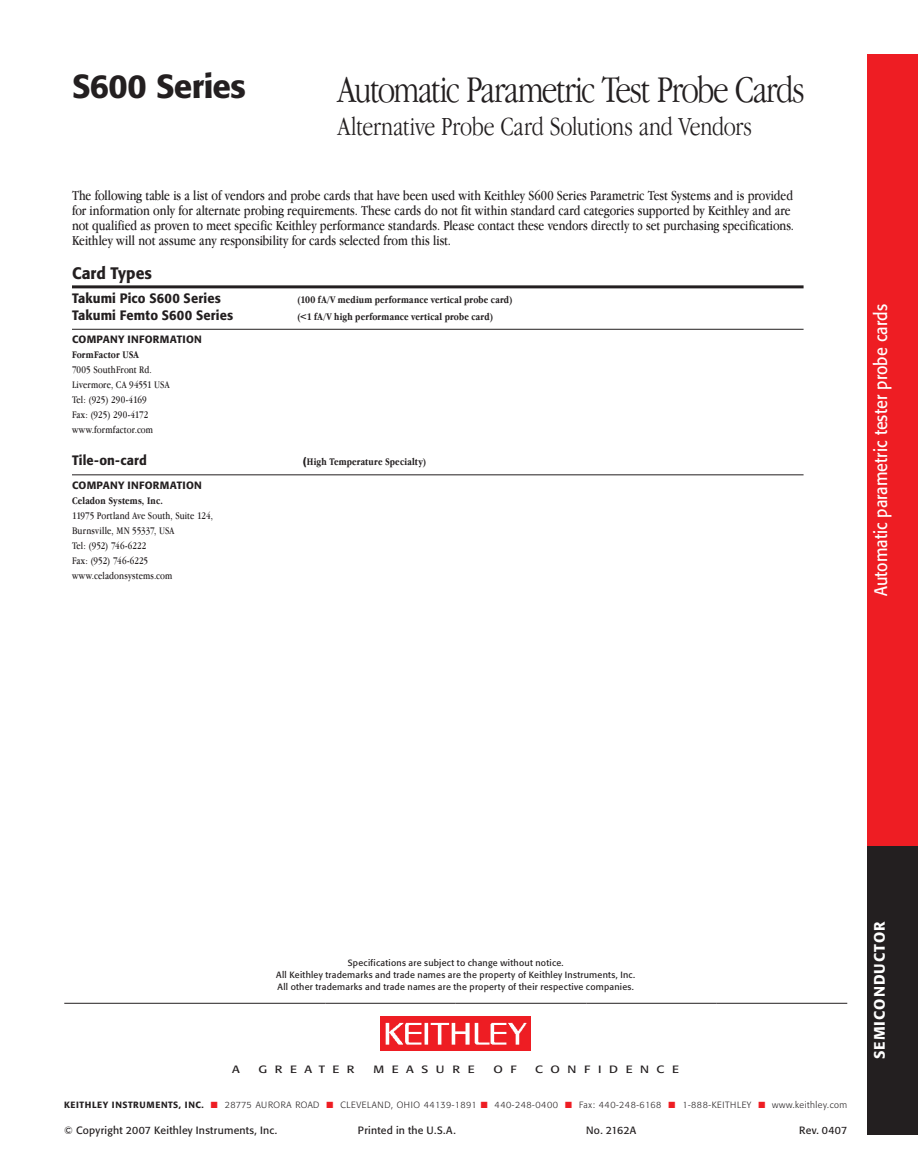
<style>
.page{position:relative;width:918px;height:1175px;background:#fff}
.page>*{position:absolute;margin:0;border:0;box-sizing:border-box;transform-origin:0 0}
.Page_Head_Model_Name{font:300 condensed 39px "Garamond IT Cby BT";letter-spacing:-.04em;color:#231f20}
.Page_Head_Model_Name-2{font:500 33px "Formata";letter-spacing:-.02em;color:#231f20}
.Page_Head_Model_Name-3{font:300 condensed 27px "Garamond IT Cby BT";letter-spacing:-.01em;color:#231f20}
.Page_Edge_Red_Box{font:18px "Formata";letter-spacing:-.005em;color:#fff;scale:.9 1}
.S1_Spec_Head_1{font:500 16.5px "Formata";letter-spacing:.005em;color:#231f20;scale:.95 1}
.Page_Edge_Black_Box{font:500 15px "Formata";letter-spacing:.07em;color:#fff}
.A_Body_Copy{font:condensed 14.25px/15px "Garamond IT Cby BT";color:#231f20}
.S2_Spec_Subhead_2{font:500 13.5px "Formata";letter-spacing:.015em;color:#231f20;scale:.95 1}
.S_Specs{font:condensed 10.5px "Garamond IT Cby BT";letter-spacing:.01em;color:#231f20}
.S2_Spec_Subhead_2-2{font:700 condensed 10.5px "Garamond IT Cby BT";letter-spacing:.02em;color:#231f20}
.t1{font:10.5px "Formata";letter-spacing:.025em;color:#231f20}
.S3_Spec_Subhead_3{font:500 10.5px "Formata";letter-spacing:.03em;color:#231f20}
.S_Specs-2{font:700 condensed 10.5px "Garamond IT Cby BT";letter-spacing:.01em;color:#231f20}
.t2{font:10.5px "Formata";letter-spacing:.6em;color:#231f20;scale:1.2 1}
.t3{font:10.5px "Formata";letter-spacing:.61em;color:#231f20;scale:1.2 1}
.t4{font:10.5px "Formata";letter-spacing:.025em;color:#231f20;scale:1.2 1}
.t5{font:9px "Formata";letter-spacing:.025em;color:#231f20}
.t6{font:300 9px "Formata";letter-spacing:.06em;color:#231f20}
.t7{font:500 9px "Formata";letter-spacing:.07em;color:#231f20}
.s1{font-family:"Formata";font-stretch:normal}
.s2{font-weight:500}
.s3{color:#ee1d23}
</style>
<div class="page">
<div style="left:867px;top:54px;width:51px;height:792px;background:#ee1d23"></div>
<div style="left:867px;top:846px;width:51px;height:288px;background:#231f20"></div>
<hr style="left:72px;top:285px;width:732px;height:3px;background:#231f20">
<hr style="left:72px;top:329px;width:732px;height:1px;background:#231f20">
<hr style="left:72px;top:474px;width:732px;height:1px;background:#231f20">
<hr style="left:64px;top:1002px;width:261px;height:1px;background:#231f20">
<hr style="left:325px;top:1002px;width:131px;height:1px;background:#231f20">
<hr style="left:456px;top:1002px;width:130px;height:1px;background:#231f20">
<hr style="left:586px;top:1002px;width:131px;height:1px;background:#231f20">
<hr style="left:717px;top:1002px;width:130px;height:1px;background:#231f20">
<img style="left:380px;top:1016px;width:151px;height:34px">
<p class="Page_Head_Model_Name-2" style="left:72px;top:66px;width:175px">S600 SERIES</p>
<p class="Page_Head_Model_Name" style="left:338px;top:68px;width:469px">Automatic Parametric Test Probe Cards</p>
<p class="Page_Head_Model_Name-3" style="left:338px;top:111px;width:416px">Alternative Probe Card Solutions and Vendors</p>
<p class="A_Body_Copy" style="left:72px;top:188px;width:724px">The following table is a list of vendors and probe cards that have been used with Keithley S600 Series Parametric Test Systems and is provided for information only for alternate probing requirements. These cards do not fit within standard card categories supported by Keithley and are not qualified as proven to meet specific Keithley performance standards. Please contact these vendors directly to set purchasing specifications.<br>Keithley will not assume any responsibility for cards selected from this list.</p>
<p class="S1_Spec_Head_1" style="left:72px;top:263px;width:86px">CARD TYPES</p>
<p class="S2_Spec_Subhead_2" style="left:72px;top:290px;width:158px">TAKUMI PICO S600 SERIES</p>
<p class="S2_Spec_Subhead_2-2" style="left:298px;top:294px;width:216px">(100 fA/V medium performance vertical probe card)</p>
<p class="S2_Spec_Subhead_2" style="left:72px;top:307px;width:171px">TAKUMI FEMTO S600 SERIES</p>
<p class="S2_Spec_Subhead_2-2" style="left:298px;top:310px;width:197px">(&lt;1 fA/V high performance vertical probe card)</p>
<p class="S3_Spec_Subhead_3" style="left:72px;top:333px;width:16px">COMP</p>
<p class="S3_Spec_Subhead_3" style="left:103px;top:333px;width:37px">ANY INFORM</p>
<p class="S3_Spec_Subhead_3" style="left:170px;top:333px;width:14px">ATION</p>
<p class="S_Specs-2" style="left:72px;top:349px;width:68px">FormFactor USA</p>
<p class="S_Specs" style="left:72px;top:364px;width:81px">7005 SouthFront Rd.</p>
<p class="S_Specs" style="left:72px;top:379px;width:99px">Livermore, CA 94551 USA</p>
<p class="S_Specs" style="left:72px;top:394px;width:76px">Tel: (925) 290-4169</p>
<p class="S_Specs" style="left:72px;top:409px;width:78px">Fax: (925) 290-4172</p>
<p class="S_Specs" style="left:72px;top:424px;width:83px">www.formfactor.com</p>
<p class="S2_Spec_Subhead_2" style="left:72px;top:452px;width:80px">TILE-ON-CARD</p>
<p class="S2_Spec_Subhead_2-2" style="left:303px;top:456px;width:125px"><span class="s1">(</span>High Temperature Specialty)</p>
<p class="S3_Spec_Subhead_3" style="left:72px;top:478px;width:16px">COMP</p>
<p class="S3_Spec_Subhead_3" style="left:103px;top:478px;width:37px">ANY INFORM</p>
<p class="S3_Spec_Subhead_3" style="left:170px;top:478px;width:14px">ATION</p>
<p class="S_Specs-2" style="left:72px;top:494px;width:92px">Celadon Systems, Inc.</p>
<p class="S_Specs" style="left:72px;top:509px;width:143px">11975 Portland Ave South, Suite 124,</p>
<p class="S_Specs" style="left:72px;top:524px;width:104px">Burnsville, MN 55337, USA</p>
<p class="S_Specs" style="left:72px;top:539px;width:76px">Tel: (952) 746-6222</p>
<p class="S_Specs" style="left:72px;top:554px;width:78px">Fax: (952) 746-6225</p>
<p class="S_Specs" style="left:72px;top:569px;width:102px">www.celadonsystems.com</p>
<p class="Page_Edge_Red_Box" style="left:870px;top:596px;width:326px;rotate:-90deg">Automatic parametric tester probe cards</p>
<p class="t5" style="left:348px;top:957px;width:217px">Specifications are subject to change without notice.</p>
<p class="t5" style="left:276px;top:969px;width:361px">All Keithley trademarks and trade names are the property of Keithley Instruments, Inc.</p>
<p class="t5" style="left:278px;top:981px;width:358px">All other trademarks and trade names are the property of their respective companies.</p>
<p class="t4" style="left:232px;top:1062px;width:8px">A</p>
<p class="t2" style="left:258px;top:1062px;width:82px">GREATER</p>
<p class="t3" style="left:373px;top:1062px;width:86px">MEASURE</p>
<p class="t4" style="left:493px;top:1062px;width:21px">O F</p>
<p class="t2" style="left:535px;top:1062px;width:121px">CONFIDENCE</p>
<p class="t7" style="left:64px;top:1099px;width:59px">KEITHLEY INSTRUMENTS</p>
<p class="t6" style="left:179px;top:1100px;width:558px"><span class="s2">, INC.</span> <span class="s3">■</span> 28775 AURORA ROAD <span class="s3">■</span> CLEVELAND, OHIO 44139-1891 <span class="s3">■</span> 440-248-0400 <span class="s3">■</span> FAX: 440-248-6168 <span class="s3">■</span> 1-888-KEITHLE</p>
<p class="t6" style="left:747px;top:1100px;width:102px">Y <span class="s3">■</span> WWW.KEITHLEY.COM</p>
<p class="t1" style="left:64px;top:1124px;width:214px">© Copyright 2007 Keithley Instruments, Inc.</p>
<p class="t1" style="left:358px;top:1124px;width:99px">Printed in the U.S.A.</p>
<p class="t1" style="left:586px;top:1124px;width:51px">No. 21 62A</p>
<p class="t1" style="left:799px;top:1124px;width:50px">Rev. 0407</p>
<p class="Page_Edge_Black_Box" style="left:870px;top:1059px;width:140px;rotate:-90deg">SEMICONDUCTOR</p>
</div>
